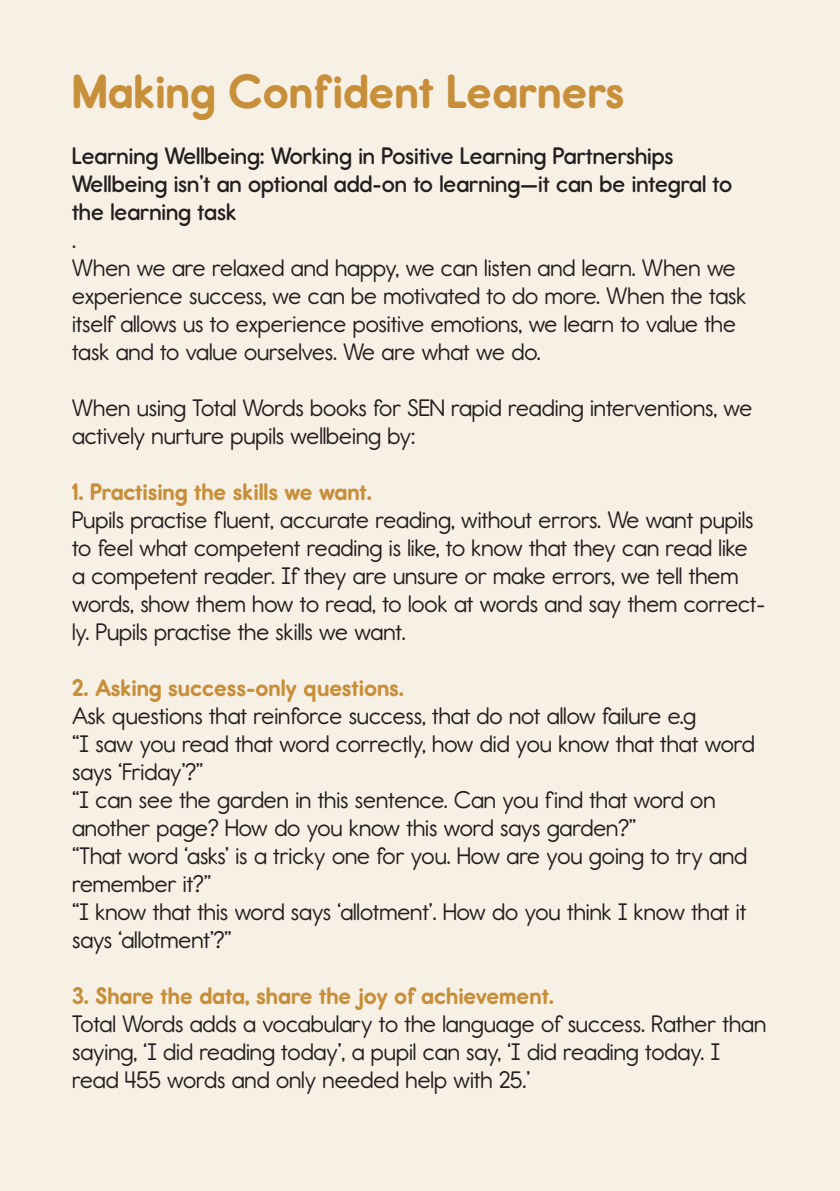
<style>
.page{position:relative;width:840px;height:1191px;background:#fff}
.page>*{position:absolute;margin:0;border:0;box-sizing:border-box;transform-origin:0 0}
.t1{font:700 48px "Report Rg";color:#c78f39}
.t2{font:24px/28px "Report Rg";color:#231f20}
.t3{font:24px/28px "Report Sb";color:#231f20}
.t4{font:700 24px "Report Rg";color:#c78f39}
</style>
<div class="page">
<div style="left:0;top:0;width:839px;height:1191px;background:#f7f0e4"></div>
<h1 class="t1" style="left:72px;top:63px;width:553px">Making Confident Learners</h1>
<p class="t3" style="left:72px;top:141px;width:661px">Learning Wellbeing: Working in Positive Learning Partnerships<br>Wellbeing isn’t an optional add-on to learning—it can be integral to the learning task</p>
<p class="t2" style="left:72px;top:226px;width:675px">.<br>When we are relaxed and happy, we can listen and learn. When we experience success, we can be motivated to do more. When the task itself allows us to experience positive emotions, we learn to value the task and to value ourselves. We are what we do.</p>
<p class="t2" style="left:72px;top:394px;width:681px">When using Total Words books for SEN rapid reading interventions, we actively nurture pupils wellbeing by:</p>
<p class="t4" style="left:72px;top:477px;width:301px">1. Practising the skills we want.</p>
<p class="t2" style="left:72px;top:506px;width:694px">Pupils practise fluent, accurate reading, without errors. We want pupils to feel what competent reading is like, to know that they can read like a competent reader. If they are unsure or make errors, we tell them words, show them how to read, to look at words and say them correct&shy;ly. Pupils practise the skills we want.</p>
<p class="t4" style="left:72px;top:673px;width:333px">2. Asking success-only questions.</p>
<p class="t2" style="left:72px;top:702px;width:683px">Ask questions that reinforce success, that do not allow failure e.g<br>“I saw you read that word correctly, how did you know that that word says ‘Friday’?”<br>“I can see the garden in this sentence. Can you find that word on another page? How do you know this word says garden?”<br>“That word ‘asks’ is a tricky one for you. How are you going to try and remember it?”<br>“I know that this word says ‘allotment’. How do you think I know that it says ‘allotment’?”</p>
<p class="t4" style="left:72px;top:981px;width:483px">3. Share the data, share the joy of achievement.</p>
<p class="t2" style="left:72px;top:1010px;width:695px">Total Words adds a vocabulary to the language of success. Rather than saying, ‘I did reading today’, a pupil can say, ‘I did reading today. I read 455 words and only needed help with 25.’</p>
</div>
